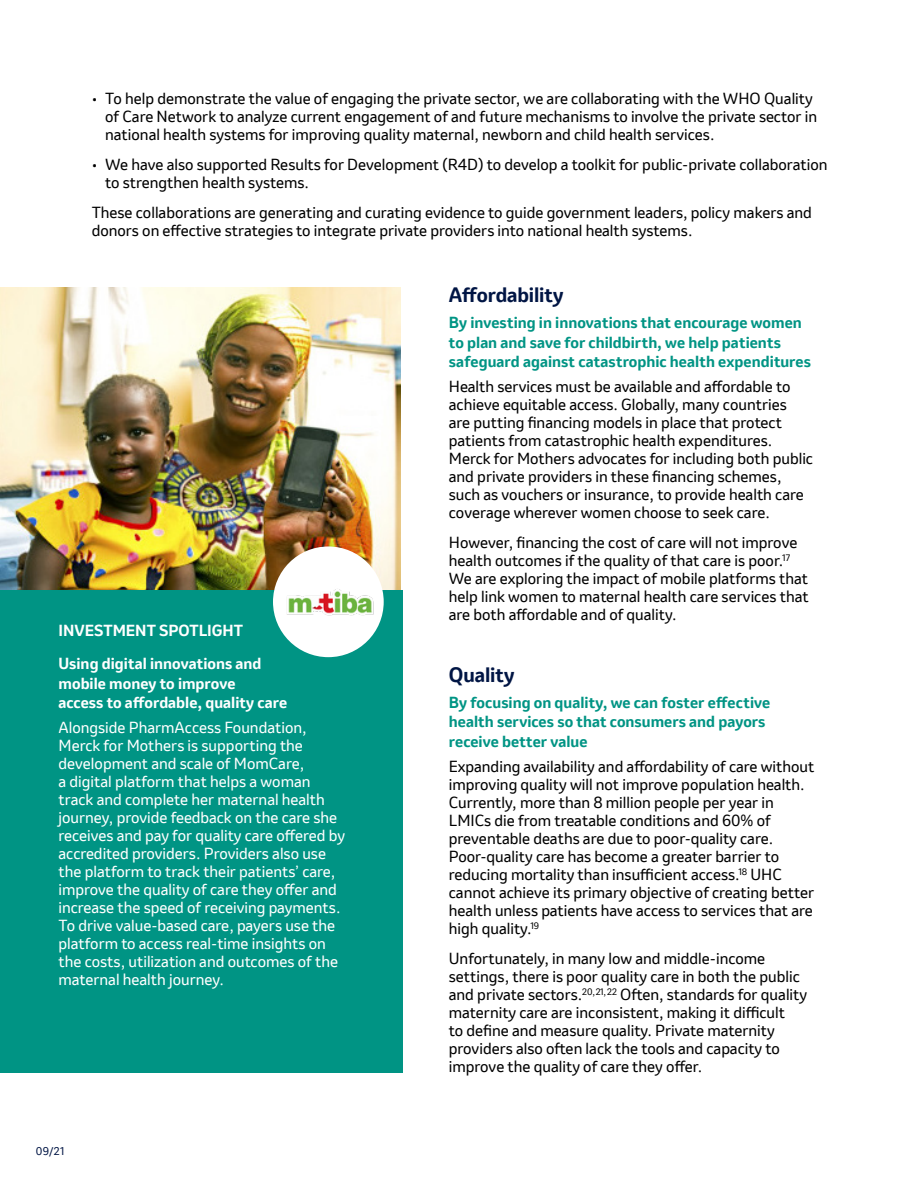
<style>
.page{position:relative;width:918px;height:1188px;background:#fff}
.page>*{position:absolute;margin:0;border:0;box-sizing:border-box;transform-origin:0 0}
.Sub-head{font:700 19.5px "Invention";letter-spacing:-.01em;color:#001544}
.t1{font:15px/18px "Invention";color:#000}
.t2{font:15px/18px "Invention";color:#fff}
.Sub-head-2{font:700 15px/19.5px "Invention";letter-spacing:.005em;color:#009484}
.Sub-head-3{font:700 15px/19.5px "Invention";color:#fff}
.t3{font:10.5px "Invention";color:#001544}
</style>
<div class="page">
<img style="left:0;top:287px;width:401px;height:303px">
<div style="left:0;top:590px;width:402px;height:482px;background:#009484"></div>
<div style="left:273px;top:546px;width:111px;height:111px;background:#fff;border-radius:50%"></div>
<img style="left:287px;top:580px;width:103px;height:45px">
<p class="t1" style="left:105px;top:89px;width:713px;text-indent:-14px">• To help demonstrate the value of engaging the private sector, we are collaborating with the WHO Quality of Care Network to analyze current engagement of and future mechanisms to involve the private sector in national health systems for improving quality maternal, newborn and child health services.</p>
<p class="t1" style="left:105px;top:155px;width:724px;text-indent:-14px">• We have also supported Results for Development (R4D) to develop a toolkit for public-private collaboration to strengthen health systems.</p>
<p class="t1" style="left:92px;top:203px;width:722px">These collaborations are generating and curating evidence to guide government leaders, policy makers and donors on effective strategies to integrate private providers into national health systems.</p>
<p class="Sub-head-3" style="left:58px;top:621px;width:186px">INVESTMENT SPOTLIGHT</p>
<p class="Sub-head-3" style="left:58px;top:654px;width:230px">Using digital innovations and mobile money to improve<br>access to affordable, quality care</p>
<p class="t2" style="left:58px;top:719px;width:288px">Alongside PharmAccess Foundation, Merck for Mothers is supporting the development and scale of MomCare,<br>a digital platform that helps a woman track and complete her maternal health journey, provide feedback on the care she receives and pay for quality care offered by accredited providers. Providers also use the platform to track their patients’ care, improve the quality of care they offer and increase the speed of receiving payments.<br>To drive value-based care, payers use the platform to access real-time insights on the costs, utilization and outcomes of the maternal health journey.</p>
<p class="t3" style="left:36px;top:1144px;width:30px">09/21</p>
<p class="Sub-head" style="left:449px;top:281px;width:116px">Affordability</p>
<p class="Sub-head-2" style="left:449px;top:313px;width:364px">By investing in innovations that encourage women to plan and save for childbirth, we help patients safeguard against catastrophic health expenditures</p>
<p class="t1" style="left:449px;top:377px;width:366px">Health services must be available and affordable to achieve equitable access. Globally, many countries<br>are putting financing models in place that protect patients from catastrophic health expenditures.<br>Merck for Mothers advocates for including both public and private providers in these financing schemes, such as vouchers or insurance, to provide health care coverage wherever women choose to seek care.</p>
<p class="t1" style="left:449px;top:533px;width:361px">However, financing the cost of care will not improve health outcomes if the quality of that care is poor.<sup>17<br></sup>We are exploring the impact of mobile platforms that help link women to maternal health care services that are both affordable and of quality.</p>
<p class="Sub-head" style="left:449px;top:660px;width:67px">Quality</p>
<p class="Sub-head-2" style="left:449px;top:693px;width:323px">By focusing on quality, we can foster effective health services so that consumers and payors receive better value</p>
<p class="t1" style="left:449px;top:757px;width:367px">Expanding availability and affordability of care without improving quality will not improve population health.<br>Currently, more than 8 million people per year in LMICs die from treatable conditions and 60% of preventable deaths are due to poor-quality care.<br>Poor-quality care has become a greater barrier to reducing mortality than insufficient access.<sup>18</sup> UHC cannot achieve its primary objective of creating better health unless patients have access to services that are high quality.<sup>19</sup></p>
<p class="t1" style="left:449px;top:949px;width:360px">Unfortunately, in many low and middle-income settings, there is poor quality care in both the public and private sectors.<sup>20,</sup> <sup>21,</sup> <sup>22</sup> Often, standards for quality maternity care are inconsistent, making it difficult<br>to define and measure quality. Private maternity providers also often lack the tools and capacity to improve the quality of care they offer.</p>
</div>
